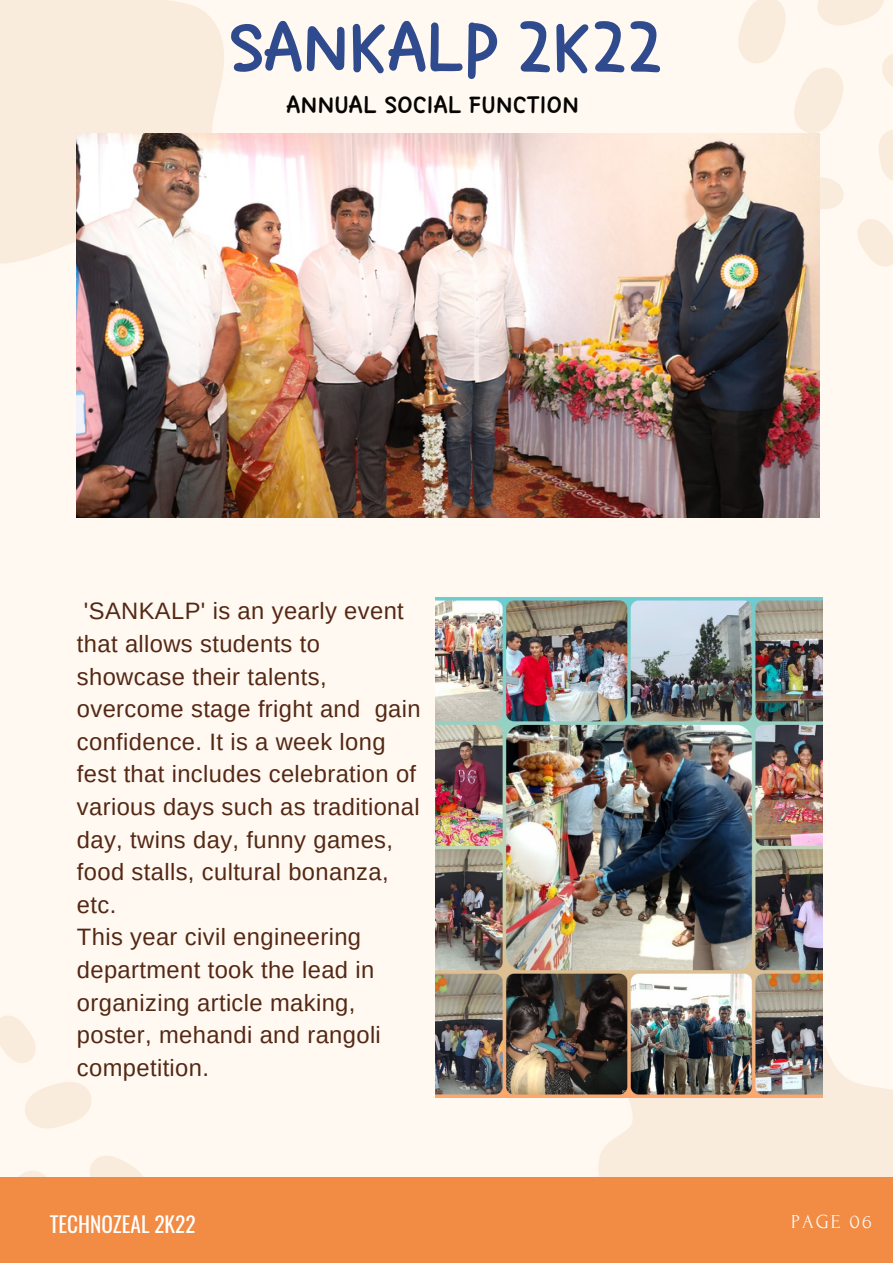
<style>
.page{position:relative;width:893px;height:1264px;background:#fff}
.page>*{position:absolute;margin:0;border:0;box-sizing:border-box;transform-origin:0 0}
.t1{font:79.5px "TT Dalpangi R";letter-spacing:-.025em;color:#304a8e}
.t2{font:28.05px "TT Dalpangi R";color:#060503}
.t3{font:23.7px/32.5px "Arimo";letter-spacing:.015em;color:#542814}
.t4{font:21.3px "Oswald";color:#fff}
.t5{font:19.8px "Forum";letter-spacing:.1em;color:#fafafa}
</style>
<div class="page">
<div style="left:0;top:0;width:892px;height:1262px;background:#fff9f2"></div>
<div style="left:0;top:0;width:224px;height:264px;background:#f9ecdc"></div>
<svg style="left:738px;top:0;width:154px;height:274px"></svg>
<svg style="left:598px;top:1021px;width:294px;height:155px;fill:#f9ecdc"></svg>
<svg style="left:0;top:1015px;width:143px;height:161px"></svg>
<img style="left:77px;top:133px;width:742px;height:385px">
<img style="left:436px;top:597px;width:386px;height:500px">
<div style="left:0;top:1176px;width:892px;height:86px;background:#f28b43"></div>
<h1 class="t1" style="left:228px;top:7px;width:437px">SANKALP 2K22</h1>
<p class="t2" style="left:286px;top:91px;width:294px">ANNUAL SOCIAL FUNCTION</p>
<p class="t3" style="left:77px;top:594px;width:345px">'SANKALP' is an yearly event that allows students to showcase their talents, overcome stage fright and gain confidence. It is a week long fest that includes celebration of various days such as traditional day, twins day, funny games, food stalls, cultural bonanza, etc.<br>This year civil engineering department took the lead in organizing article making, poster, mehandi and rangoli competition.</p>
<p class="t4" style="left:50px;top:1207px;width:147px">TECHNOZEAL 2K22</p>
<p class="t5" style="left:791px;top:1210px;width:82px">PAGE 06</p>
</div>
